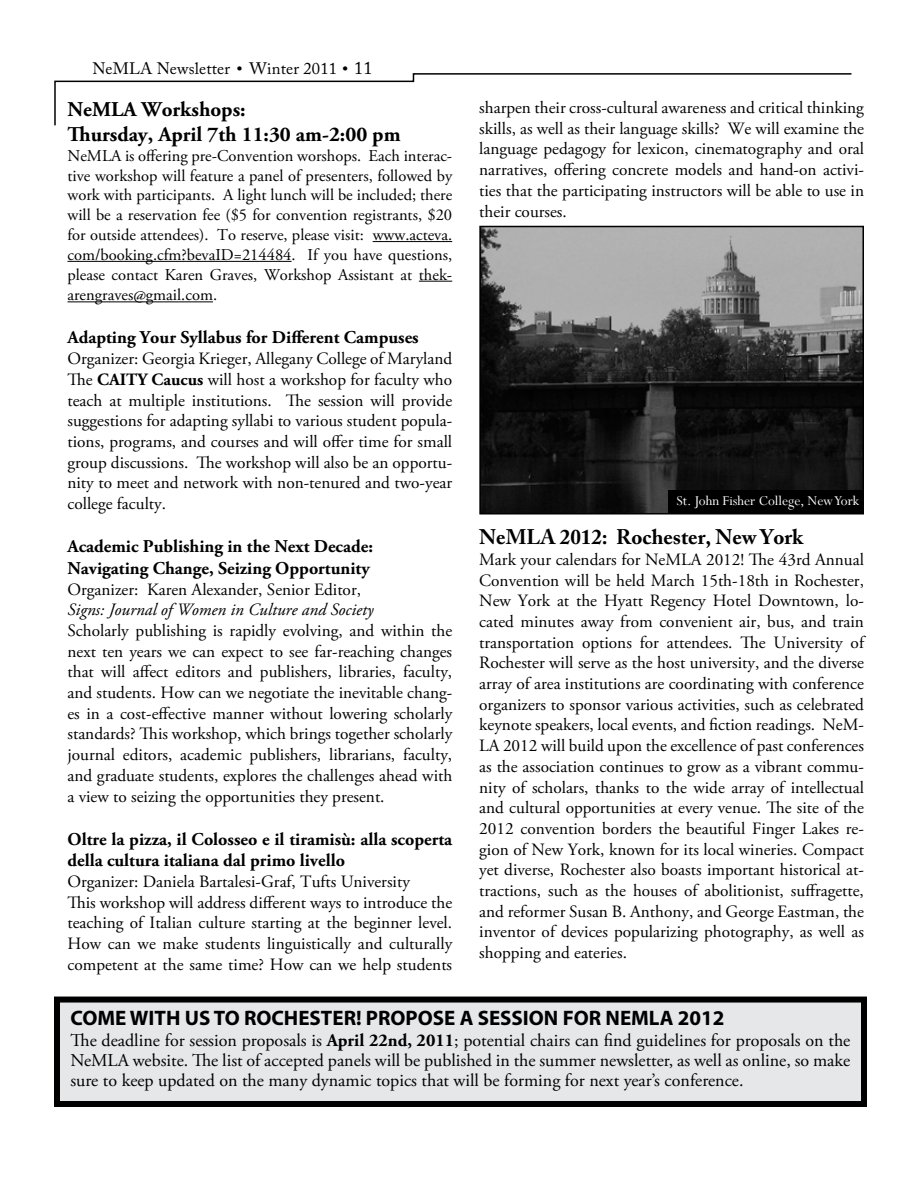
<style>
.page{position:relative;width:918px;height:1188px;background:#fff}
.page>*{position:absolute;margin:0;border:0;box-sizing:border-box;transform-origin:0 0}
.t1{font:700 21px "Myriad Pro";color:#000}
.t2{font:700 21px/25.2px "Adobe Garamond Pro";color:#000}
.t3{font:700 21px "Adobe Caslon Pro";color:#000}
.t4{font:18px/20.2px "Adobe Garamond Pro";color:#000;text-align:justify}
.t5{font:700 18px/21.6px "Adobe Garamond Pro";color:#000}
.t6{font:18px "Times New Roman";color:#000}
.t7{font:17.25px/20.7px "Adobe Garamond Pro";color:#000;text-align:justify}
.t8{font:italic 17.25px "Adobe Garamond Pro";color:#000}
.t9{font:16.5px/20px "Adobe Garamond Pro";color:#000;text-align:justify}
.t10{font:16.5px "Adobe Caslon Pro";letter-spacing:.01em;color:#000}
.t11{font:15px "Perpetua";color:#fff}
.s1{font-weight:700;font-size:27px}
.s2{font-size:18px}
.s3{font-weight:700}
</style>
<div class="page">
<svg style="left:54px;top:73px;width:798px;height:53px"></svg>
<div style="left:92px;top:54px;width:304px;height:22px;background:#fff"></div>
<hr style="left:373px;top:241px;width:79px;height:1px;background:#000">
<hr style="left:68px;top:261px;width:224px;height:1px;background:#000">
<hr style="left:419px;top:281px;width:33px;height:1px;background:#000">
<hr style="left:68px;top:301px;width:145px;height:1px;background:#000">
<div style="left:57px;top:1000px;width:807px;height:104px;background:#e6e7e8"></div>
<div style="left:54px;top:997px;width:813px;height:110px;border:6px solid #000"></div>
<img style="left:482px;top:229px;width:379px;height:282px">
<div style="left:479px;top:226px;width:385px;height:288px;border:2px solid #000"></div>
<div style="left:668px;top:490px;width:195px;height:23px;background:#000"></div>
<p class="t6" style="left:94px;top:56px;width:273px">NeMLA Newsletter • Winter 2010 • 1</p>
<p class="t10" style="left:92px;top:58px;width:281px">NeMLA Newsletter <span class="s1">∙</span> Winter 2011 <span class="s1">∙</span> <span class="s2">11</span></p>
<p class="t2" style="left:68px;top:97px;width:335px">NeMLA Workshops:<br>Thursday, April 7th 11:30 am-2:00 pm</p>
<p class="t9" style="left:68px;top:146px;width:386px">NeMLA is offering pre-Convention worshops. Each interac&shy;tive workshop will feature a panel of presenters, followed by work with participants. A light lunch will be included; there will be a reservation fee ($5 for convention registrants, $20 for outside attendees). To reserve, please visit: www.acteva. com/booking.cfm?bevaID=214484. If you have questions, please contact Karen Graves, Workshop Assistant at thek&shy;arengraves@gmail.com.</p>
<p class="t5" style="left:68px;top:327px;width:353px">Adapting Your Syllabus for Different Campuses</p>
<p class="t7" style="left:68px;top:349px;width:386px">Organizer: Georgia Krieger, Allegany College of Maryland The <span class="s3">CAITY Caucus</span> will host a workshop for faculty who teach at multiple institutions. The session will provide suggestions for adapting syllabi to various student popula&shy;tions, programs, and courses and will offer time for small group discussions. The workshop will also be an opportu&shy;nity to meet and network with non-tenured and two-year college faculty.</p>
<p class="t5" style="left:68px;top:536px;width:307px">Academic Publishing in the Next Decade:<br>Navigating Change, Seizing Opportunity</p>
<p class="t7" style="left:67px;top:579px;width:295px">Organizer: Karen Alexander, Senior Editor,</p>
<p class="t8" style="left:67px;top:599px;width:307px">Signs: Journal of Women in Culture and Society</p>
<p class="t7" style="left:67px;top:621px;width:386px">Scholarly publishing is rapidly evolving, and within the next ten years we can expect to see far-reaching changes that will affect editors and publishers, libraries, faculty, and students. How can we negotiate the inevitable chang&shy;es in a cost-effective manner without lowering scholarly standards? This workshop, which brings together scholarly journal editors, academic publishers, librarians, faculty, and graduate students, explores the challenges ahead with a view to seizing the opportunities they present.</p>
<p class="t5" style="left:68px;top:829px;width:386px">Oltre la pizza, il Colosseo e il tiramisù: alla scoperta della cultura italiana dal primo livello</p>
<p class="t7" style="left:68px;top:872px;width:386px;text-align:left">Organizer: Daniela Bartalesi-Graf, Tufts University<br>This workshop will address different ways to introduce the teaching of Italian culture starting at the beginner level.<br>How can we make students linguistically and culturally competent at the same time? How can we help students</p>
<p class="t7" style="left:479px;top:98px;width:386px">sharpen their cross-cultural awareness and critical thinking skills, as well as their language skills? We will examine the language pedagogy for lexicon, cinematography and oral narratives, offering concrete models and hand-on activi&shy;ties that the participating instructors will be able to use in their courses.</p>
<p class="t11" style="left:677px;top:491px;width:184px">St. John Fisher College, New York</p>
<p class="t3" style="left:479px;top:525px;width:325px">NeMLA 2012: Rochester, New York</p>
<p class="t7" style="left:479px;top:550px;width:386px">Mark your calendars for NeMLA 2012! The 43rd Annual Convention will be held March 15th-18th in Rochester, New York at the Hyatt Regency Hotel Downtown, lo&shy;cated minutes away from convenient air, bus, and train transportation options for attendees. The University of Rochester will serve as the host university, and the diverse array of area institutions are coordinating with conference organizers to sponsor various activities, such as celebrated keynote speakers, local events, and fiction readings. NeM-LA 2012 will build upon the excellence of past conferences as the association continues to grow as a vibrant commu&shy;nity of scholars, thanks to the wide array of intellectual and cultural opportunities at every venue. The site of the 2012 convention borders the beautiful Finger Lakes re&shy;gion of New York, known for its local wineries. Compact yet diverse, Rochester also boasts important historical at&shy;tractions, such as the houses of abolitionist, suffragette, and reformer Susan B. Anthony, and George Eastman, the inventor of devices popularizing photography, as well as shopping and eateries.</p>
<p class="t1" style="left:70px;top:1006px;width:655px">COME WITH US TO ROCHESTER! PROPOSE A SESSION FOR NEMLA 2012</p>
<p class="t4" style="left:70px;top:1030px;width:781px">The deadline for session proposals is <span class="s3">April 22nd, 2011</span>; potential chairs can find guidelines for proposals on the NeMLA website. The list of accepted panels will be published in the summer newsletter, as well as online, so make sure to keep updated on the many dynamic topics that will be forming for next year’s conference.</p>
</div>
